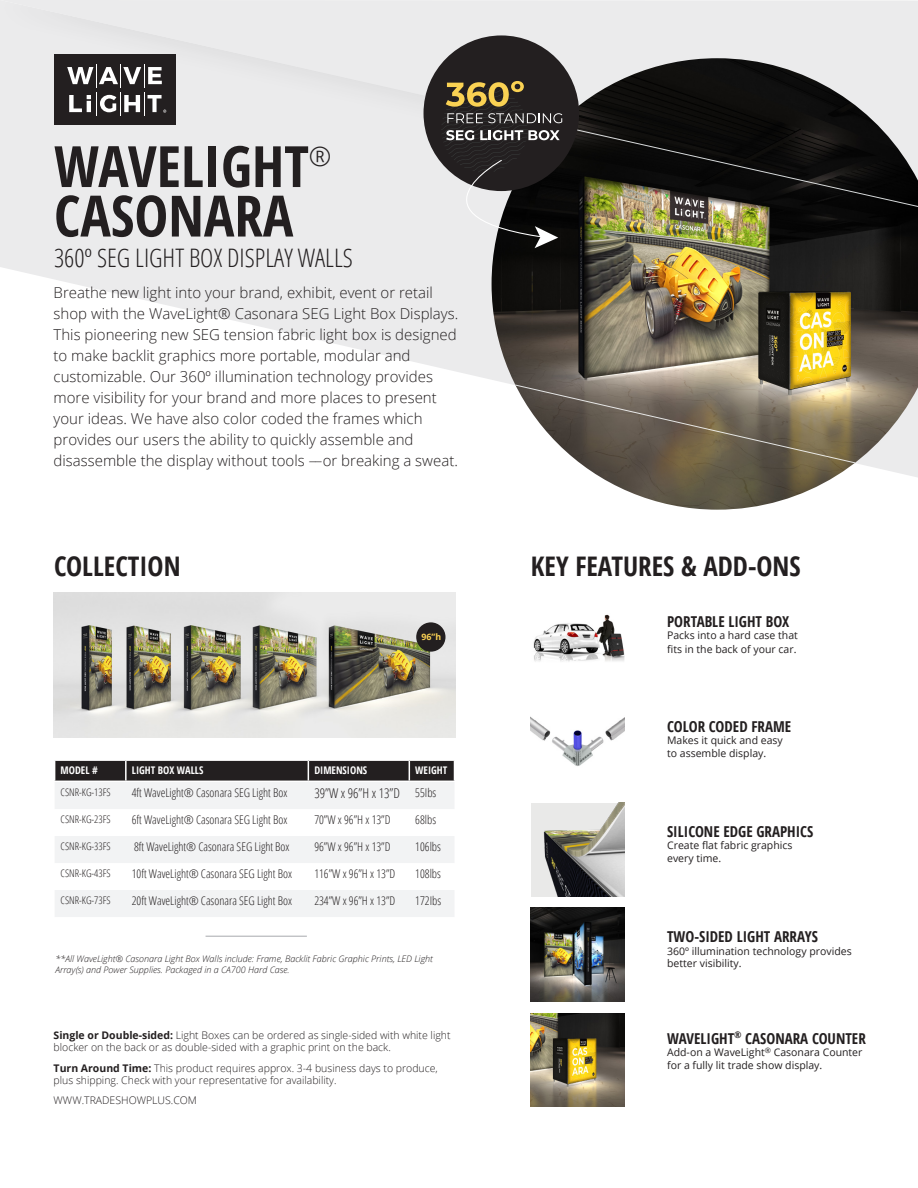
<style>
.page{position:relative;width:918px;height:1188px;background:#fff}
.page>*{position:absolute;margin:0;border:0;box-sizing:border-box;transform-origin:0 0}
.t1{font:700 condensed 57px "Open Sans";color:#231f20}
.t2{font:700 condensed 27px "Open Sans";color:#231f20}
.t3{font:300 condensed 25.5px "Open Sans";color:#231f20}
.t4{font:300 15px/21px "Open Sans";color:#231f20}
.t5{font:700 condensed 15px "Open Sans";color:#231f20}
.Paragraph_Style_1{font:300 condensed 13.5px "Open Sans";color:#231f20}
.Paragraph_Style_1-2{font:300 condensed 12px "Open Sans";color:#231f20}
.t6{font:300 10.5px/12.6px "Open Sans";color:#231f20}
.t7{font:10.5px/12.6px "Open Sans";color:#231f20}
.t8{font:300 condensed 10.5px "Open Sans";color:#231f20}
.t9{font:700 condensed 10.5px "Open Sans";color:#fff}
.t10{font:italic 300 9px/10.8px "Open Sans";color:#231f20}
.t11{font:700 8.85px "Open Sans";color:#fad154}
.s1{font-weight:700}
</style>
<div class="page">
<svg style="left:0;top:235px;width:492px;height:145px;fill:#ebebec"></svg>
<div style="left:0;top:0;width:918px;height:235px;background:#ebebec"></div>
<img style="left:54px;top:593px;width:401px;height:145px">
<svg style="left:55px;top:782px;width:399px;height:135px;fill:#f2f3f4"></svg>
<svg style="left:54px;top:760px;width:401px;height:21px;background:#333031"></svg>
<hr style="left:125px;top:761px;width:2px;height:20px;background:#fff">
<img style="left:533px;top:614px;width:92px;height:48px">
<img style="left:531px;top:803px;width:94px;height:93px">
<img style="left:531px;top:908px;width:94px;height:94px">
<img style="left:531px;top:1013px;width:94px;height:94px">
<img style="left:492px;top:58px;width:426px;height:452px">
<svg style="left:515px;top:385px;width:341px;height:78px;background:#827867"></svg>
<img style="left:531px;top:717px;width:94px;height:49px">
<div style="left:424px;top:35px;width:155px;height:156px;background:#231f20;border-radius:50%"></div>
<svg style="left:397px;top:81px;width:521px;height:167px"></svg>
<div style="left:416px;top:622px;width:30px;height:30px;background:#231f20;border-radius:50%"></div>
<svg style="left:55px;top:874px;width:398px;height:63px"></svg>
<hr style="left:206px;top:936px;width:101px;height:1px;background:#a8a9ad">
<div style="left:54px;top:54px;width:122px;height:70px;background:#231f20"></div>
<svg style="left:67px;top:64px;width:99px;height:51px"></svg>
<p class="t1" style="left:54px;top:127px;width:279px">WAVELIGHT<sup>®</sup></p>
<p class="t1" style="left:54px;top:176px;width:241px">CASONARA</p>
<p class="t3" style="left:54px;top:241px;width:300px">360º SEG LIGHT BOX DISPLAY WALLS</p>
<p class="t4" style="left:54px;top:281px;width:406px">Breathe new light into your brand, exhibit, event or retail shop with the WaveLight® Casonara SEG Light Box Displays.<br>This pioneering new SEG tension fabric light box is designed to make backlit graphics more portable, modular and customizable. Our 360º illumination technology provides more visibility for your brand and more places to present your ideas. We have also color coded the frames which provides our users the ability to quickly assemble and disassemble the display without tools ––or breaking a sweat.</p>
<p class="t2" style="left:54px;top:548px;width:128px">COLLECTION</p>
<p class="t2" style="left:531px;top:548px;width:271px">KEY FEATURES &amp; ADD-ONS</p>
<p class="t11" style="left:421px;top:631px;width:21px">96”h</p>
<p class="t9" style="left:61px;top:763px;width:39px">MODEL #</p>
<p class="t9" style="left:132px;top:763px;width:73px">LIGHT BOX WALLS</p>
<p class="t9" style="left:314px;top:763px;width:54px">DIMENSIONS</p>
<p class="t9" style="left:415px;top:763px;width:34px">WEIGHT</p>
<p class="t8" style="left:61px;top:785px;width:51px">CSNR-KG-13FS</p>
<p class="Paragraph_Style_1-2" style="left:132px;top:785px;width:157px">4ft WaveLight® Casonara SEG Light Box</p>
<p class="Paragraph_Style_1" style="left:314px;top:784px;width:87px">39”W x 96”H x 13”D</p>
<p class="Paragraph_Style_1-2" style="left:415px;top:785px;width:23px">55Ibs</p>
<p class="t8" style="left:61px;top:812px;width:51px">CSNR-KG-23FS</p>
<p class="Paragraph_Style_1-2" style="left:132px;top:812px;width:157px">6ft WaveLight® Casonara SEG Light Box</p>
<p class="Paragraph_Style_1-2" style="left:314px;top:812px;width:78px">70”W x 96”H x 13”D</p>
<p class="Paragraph_Style_1-2" style="left:415px;top:812px;width:22px">68lbs</p>
<p class="t8" style="left:61px;top:839px;width:51px">CSNR-KG-33FS</p>
<p class="Paragraph_Style_1-2" style="left:134px;top:839px;width:157px">8ft WaveLight® Casonara SEG Light Box</p>
<p class="Paragraph_Style_1-2" style="left:314px;top:839px;width:78px">96”W x 96”H x 13”D</p>
<p class="Paragraph_Style_1-2" style="left:415px;top:839px;width:27px">106lbs</p>
<p class="t8" style="left:61px;top:866px;width:51px">CSNR-KG-43FS</p>
<p class="Paragraph_Style_1-2" style="left:132px;top:866px;width:162px">10ft WaveLight® Casonara SEG Light Box</p>
<p class="Paragraph_Style_1-2" style="left:314px;top:866px;width:83px">116”W x 96”H x 13”D</p>
<p class="Paragraph_Style_1-2" style="left:415px;top:866px;width:27px">108lbs</p>
<p class="t8" style="left:61px;top:893px;width:51px">CSNR-KG-73FS</p>
<p class="Paragraph_Style_1-2" style="left:132px;top:893px;width:162px">20ft WaveLight® Casonara SEG Light Box</p>
<p class="Paragraph_Style_1-2" style="left:314px;top:893px;width:83px">234”W x 96”H x 13”D</p>
<p class="Paragraph_Style_1-2" style="left:415px;top:893px;width:27px">172Ibs</p>
<p class="t10" style="left:55px;top:953px;width:379px">**All WaveLight® Casonara Light Box Walls include: Frame, Backlit Fabric Graphic Prints, LED Light<br>Array(s) and Power Supplies. Packaged in a CA700 Hard Case.</p>
<p class="t6" style="left:54px;top:1028px;width:398px"><span class="s1">Single or Double-sided:</span> Light Boxes can be ordered as single-sided with white light blocker on the back or as double-sided with a graphic print on the back.</p>
<p class="t6" style="left:54px;top:1061px;width:386px"><span class="s1">Turn Around Time:</span> This product requires approx. 3-4 business days to produce, plus shipping. Check with your representative for availability.</p>
<p class="t6" style="left:54px;top:1094px;width:145px">WWW.TRADESHOWPLUS.COM</p>
<p class="t5" style="left:667px;top:611px;width:124px">PORTABLE LIGHT BOX</p>
<p class="t7" style="left:667px;top:629px;width:132px;line-height:13px">Packs into a hard case that fits in the back of your car.</p>
<p class="t5" style="left:667px;top:716px;width:126px">COLOR CODED FRAME</p>
<p class="t7" style="left:667px;top:734px;width:117px">Makes it quick and easy</p>
<p class="t7" style="left:667px;top:746px;width:101px">to assemble display.</p>
<p class="t5" style="left:667px;top:821px;width:148px">SILICONE EDGE GRAPHICS</p>
<p class="t7" style="left:667px;top:839px;width:127px">Create flat fabric graphics</p>
<p class="t7" style="left:667px;top:852px;width:56px">every time.</p>
<p class="t5" style="left:667px;top:926px;width:152px">TWO-SIDED LIGHT ARRAYS</p>
<p class="t7" style="left:667px;top:944px;width:186px">360º illumination technology provides better visibility.</p>
<p class="t5" style="left:667px;top:1028px;width:200px">WAVELIGHT<sup>®</sup> CASONARA COUNTER</p>
<p class="t7" style="left:667px;top:1046px;width:197px">Add-on a WaveLight<sup>®</sup> Casonara Counter for a fully lit trade show display.</p>
</div>
